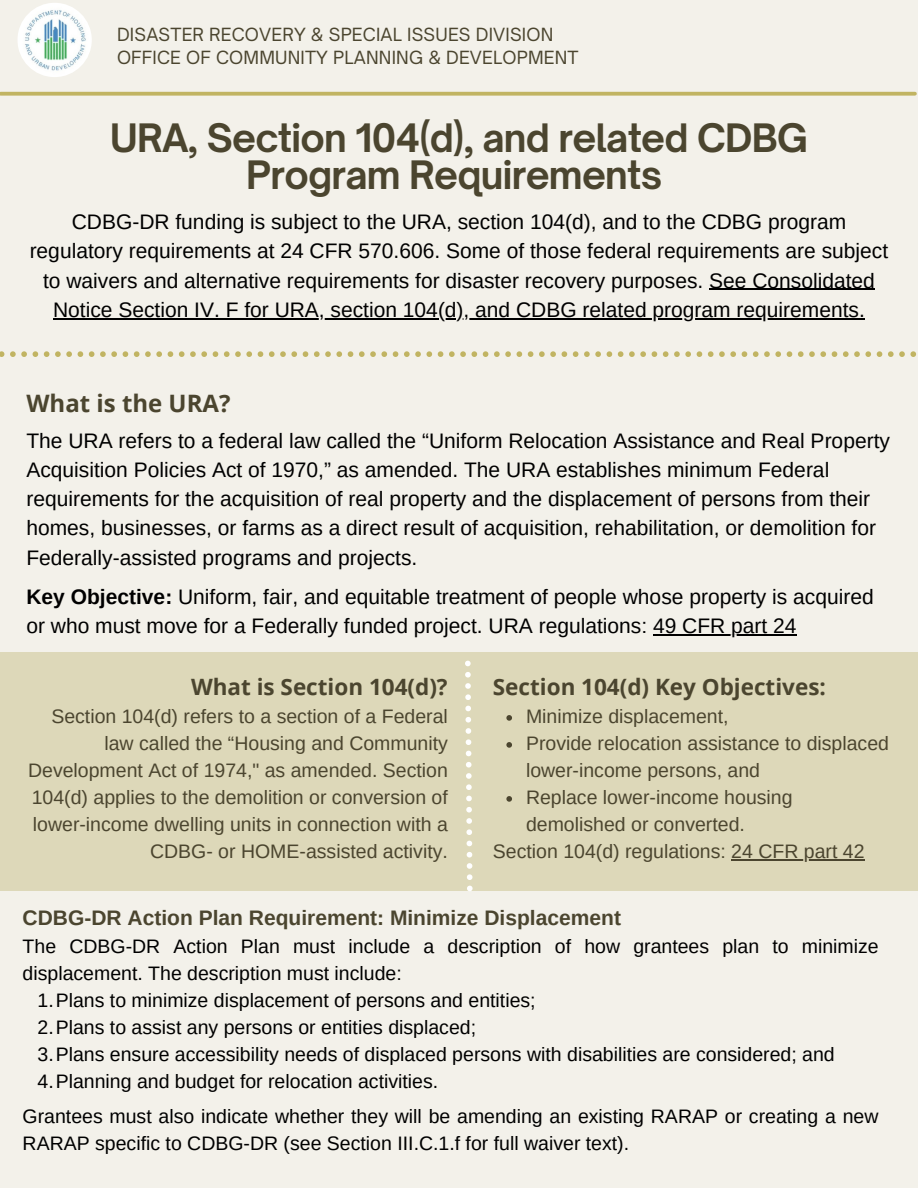
<style>
.page{position:relative;width:918px;height:1188px;background:#f3f1ea}
.page>*{position:absolute;margin:0;border:0;box-sizing:border-box;transform-origin:0 0}
.t1{font:700 37.5px/37.2px "Open Sauce One";letter-spacing:-.02em;color:#4b452f;text-align:center}
.t2{font:700 24px "Open Sans";color:#4b452f}
.t3{font:700 22.5px "Open Sans";color:#4b452f}
.t4{font:21px/29.2px "Arimo";color:#000}
.t5{font:700 21px "Arimo";color:#4b452f}
.t6{font:19.5px/27px "Arimo";color:#000}
.t7{font:19.5px/27px "Arimo";color:#4b452f}
.t8{font:17.4px "Open Sauce One";letter-spacing:.01em;color:#4b452f}
.s1{font-weight:700}
</style>
<div class="page">
<img style="left:17px;top:3px;width:75px;height:74px;border-radius:50%">
<hr style="left:0;top:92px;width:915px;height:3px;background:#c1b462">
<svg style="left:0;top:351px;width:916px;height:6px"></svg>
<hr style="left:709px;top:289px;width:166px;height:1px;background:#000">
<hr style="left:53px;top:318px;width:812px;height:1px;background:#000">
<hr style="left:653px;top:634px;width:144px;height:2px;background:#000">
<div style="left:0;top:653px;width:918px;height:238px;background:#ddd8b9"></div>
<svg style="left:506px;top:715px;width:6px;height:6px"></svg>
<svg style="left:506px;top:742px;width:6px;height:6px"></svg>
<svg style="left:506px;top:796px;width:6px;height:6px"></svg>
<hr style="left:731px;top:859px;width:134px;height:1px;background:#4b452f">
<svg style="left:465px;top:661px;width:8px;height:230px"></svg>
<p class="t8" style="left:117px;top:23px;width:438px">DISASTER RECOVERY &amp; SPECIAL ISSUES DIVISION</p>
<p class="t8" style="left:117px;top:47px;width:463px">OFFICE OF COMMUNITY PLANNING &amp; DEVELOPMENT</p>
<p class="t1" style="left:110px;top:119px;width:699px">URA, Section 104(d), and related CDBG<br>Program Requirements</p>
<p class="t4" style="left:30px;top:207px;width:860px;text-align:center">CDBG-DR funding is subject to the URA, section 104(d), and to the CDBG program regulatory requirements at 24 CFR 570.606. Some of those federal requirements are subject to waivers and alternative requirements for disaster recovery purposes. See Consolidated Notice Section IV. F for URA, section 104(d), and CDBG related program requirements.</p>
<p class="t2" style="left:26px;top:387px;width:206px">What is the URA?</p>
<p class="t4" style="left:26px;top:426px;width:865px">The URA refers to a federal law called the “Uniform Relocation Assistance and Real Property Acquisition Policies Act of 1970,” as amended. The URA establishes minimum Federal requirements for the acquisition of real property and the displacement of persons from their homes, businesses, or farms as a direct result of acquisition, rehabilitation, or demolition for Federally-assisted programs and projects.</p>
<p class="t4" style="left:26px;top:582px;width:849px"><span class="s1">Key Objective:</span> Uniform, fair, and equitable treatment of people whose property is acquired or who must move for a Federally funded project. URA regulations: 49 CFR part 24</p>
<p class="t3" style="left:191px;top:671px;width:258px">What is Section 104(d)?</p>
<p class="t7" style="left:28px;top:703px;width:421px;text-align:right">Section 104(d) refers to a section of a Federal law called the “Housing and Community Development Act of 1974," as amended. Section 104(d) applies to the demolition or conversion of lower-income dwelling units in connection with a CDBG- or HOME-assisted activity.</p>
<p class="t7" style="left:526px;top:703px;width:204px">Minimize displacement,</p>
<p class="t3" style="left:493px;top:671px;width:335px">Section 104(d) Key Objectives:</p>
<p class="t7" style="left:526px;top:730px;width:365px">Provide relocation assistance to displaced lower-income persons, and</p>
<p class="t7" style="left:526px;top:784px;width:268px">Replace lower-income housing demolished or converted.</p>
<p class="t7" style="left:493px;top:838px;width:373px">Section 104(d) regulations: 24 CFR part 42</p>
<p class="t5" style="left:23px;top:906px;width:600px">CDBG-DR Action Plan Requirement: Minimize Displacement</p>
<p class="t6" style="left:23px;top:933px;width:858px">The CDBG-DR Action Plan must include a description of how grantees plan to minimize displacement. The description must include:</p>
<p class="t6" style="left:38px;top:987px;width:500px">1.Plans to minimize displacement of persons and entities;</p>
<p class="t6" style="left:38px;top:1014px;width:440px">2.Plans to assist any persons or entities displaced;</p>
<p class="t6" style="left:38px;top:1041px;width:799px">3.Plans ensure accessibility needs of displaced persons with disabilities are considered; and</p>
<p class="t6" style="left:38px;top:1068px;width:402px">4.Planning and budget for relocation activities.</p>
<p class="t6" style="left:23px;top:1103px;width:857px">Grantees must also indicate whether they will be amending an existing RARAP or creating a new<br>RARAP specific to CDBG-DR (see Section III.C.1.f for full waiver text).</p>
</div>
